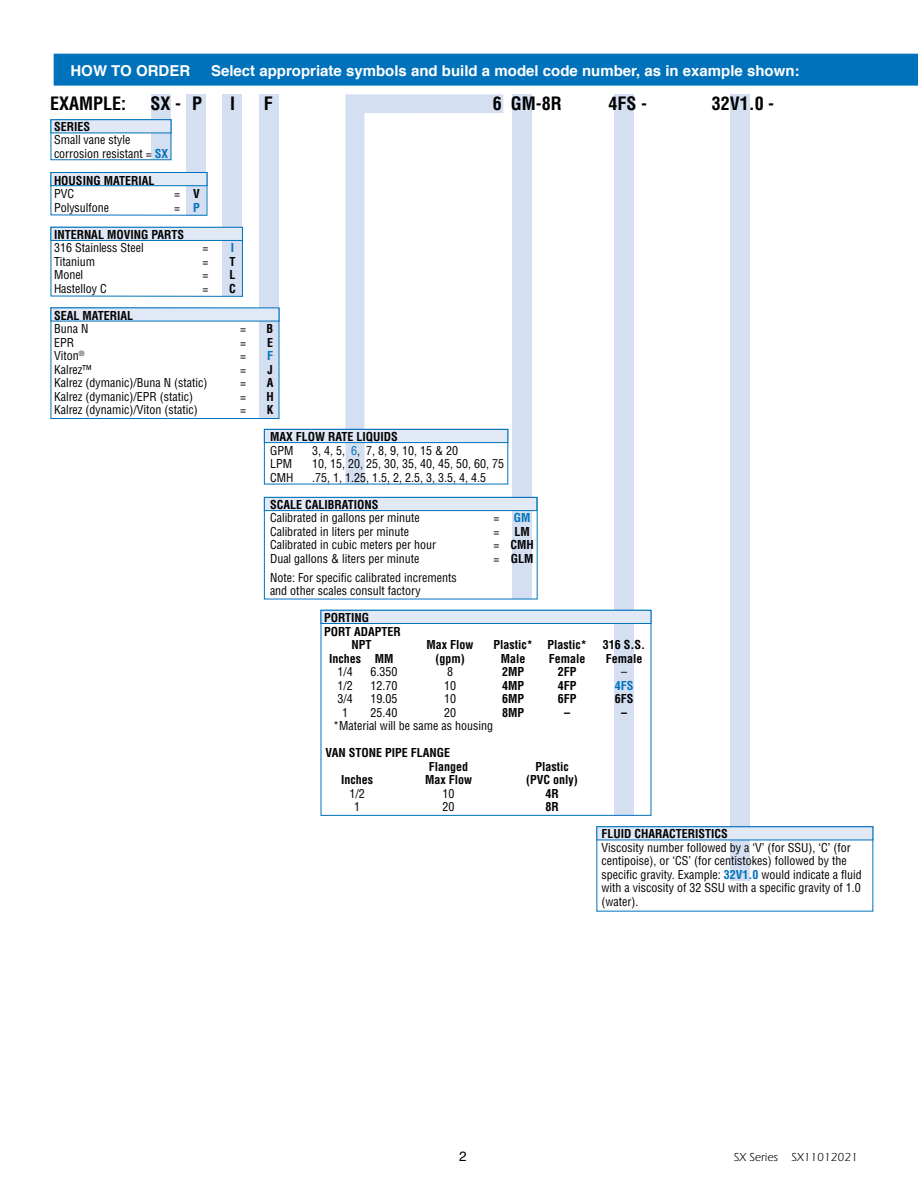
<style>
.page{position:relative;width:918px;height:1188px;background:#fff}
.page>*{position:absolute;margin:0;border:0;box-sizing:border-box;transform-origin:0 0}
.t1{font:700 condensed 18px "Helvetica";color:#000}
.t2{font:700 15px "Helvetica";color:#fff}
.t3{font:13.5px "Helvetica";color:#000}
.t4{font:condensed 12px/13.5px "Helvetica";color:#000}
.t5{font:700 condensed 12px/13.5px "Helvetica";color:#000}
.t6{font:12px "Itc Eras";color:#000}
.t7{font:700 condensed 12px "Helvetica";color:#0072bc}
.s1{font-weight:700;color:#0072bc}
.s2{font-weight:700}
.s3{color:#0072bc}
.s4{font-weight:400;color:#000}
.s5{font-weight:400}
</style>
<div class="page">
<div style="left:614px;top:94px;width:19px;height:722px;background:#d4dff2"></div>
<div style="left:321px;top:610px;width:330px;height:206px;border:1px solid #0072bc"></div>
<div style="left:321px;top:610px;width:330px;height:14px;background:#e1e8f6;border:1px solid #0072bc"></div>
<div style="left:731px;top:94px;width:19px;height:787px;background:#d4dff2"></div>
<div style="left:596px;top:826px;width:277px;height:14px;background:#e1e8f6;border:1px solid #0072bc"></div>
<div style="left:222px;top:94px;width:19px;height:202px;background:#d4dff2"></div>
<div style="left:259px;top:94px;width:19px;height:324px;background:#d4dff2"></div>
<svg style="left:345px;top:94px;width:158px;height:388px"></svg>
<div style="left:513px;top:94px;width:19px;height:505px;background:#d4dff2"></div>
<div style="left:187px;top:94px;width:19px;height:122px;background:#d4dff2"></div>
<div style="left:151px;top:94px;width:19px;height:65px;background:#d4dff2"></div>
<div style="left:264px;top:497px;width:273px;height:14px;background:#e1e8f6;border:1px solid #0072bc"></div>
<div style="left:264px;top:429px;width:244px;height:14px;background:#e1e8f6;border:1px solid #0072bc"></div>
<svg style="left:50px;top:307px;width:230px;height:112px"></svg>
<div style="left:51px;top:308px;width:228px;height:13px;background:#e1e8f6"></div>
<div style="left:51px;top:227px;width:192px;height:70px;border:1px solid #0072bc"></div>
<div style="left:51px;top:227px;width:192px;height:14px;background:#e1e8f6;border:1px solid #0072bc"></div>
<div style="left:51px;top:172px;width:156px;height:14px;background:#e1e8f6;border:1px solid #0072bc"></div>
<div style="left:51px;top:119px;width:120px;height:14px;background:#e1e8f6;border:1px solid #0072bc"></div>
<div style="left:54px;top:54px;width:864px;height:31px;background:#0072bc"></div>
<p class="t2" style="left:70px;top:59px;width:121px">HOW TO ORDER</p>
<p class="t2" style="left:211px;top:59px;width:590px">Select appropriate symbols and build a model code number, as in example shown:</p>
<h1 class="t1" style="left:50px;top:93px;width:78px">EXAMPLE:</h1>
<h1 class="t1" style="left:150px;top:93px;width:53px">SX - P</h1>
<h1 class="t1" style="left:230px;top:93px;width:7px">I</h1>
<h1 class="t1" style="left:264px;top:93px;width:10px">F</h1>
<h1 class="t1" style="left:493px;top:93px;width:70px">6 GM-8R</h1>
<h1 class="t1" style="left:609px;top:93px;width:40px">4FS -</h1>
<h1 class="t1" style="left:712px;top:93px;width:64px">32V1.0 -</h1>
<p class="t5" style="left:54px;top:120px;width:38px">SERIES</p>
<p class="t4" style="left:54px;top:133px;width:116px">Small vane style corrosion resistant = <span class="s1">SX</span></p>
<p class="t5" style="left:54px;top:174px;width:102px">HOUSING MATERIAL</p>
<p class="t4" style="left:54px;top:187px;width:22px">PVC</p>
<p class="t4" style="left:174px;top:187px;width:27px">= <span class="s2">V</span></p>
<p class="t4" style="left:54px;top:200px;width:57px">Polysulfone</p>
<p class="t4" style="left:174px;top:200px;width:27px">= <span class="s1">P</span></p>
<p class="t5" style="left:54px;top:228px;width:132px">INTERNAL MOVING PARTS</p>
<p class="t4" style="left:54px;top:241px;width:91px">316 Stainless Steel</p>
<p class="t4" style="left:202px;top:241px;width:7px">=</p>
<p class="t7" style="left:231px;top:241px;width:5px">I</p>
<p class="t4" style="left:54px;top:254px;width:43px">Titanium</p>
<p class="t4" style="left:203px;top:254px;width:7px">=</p>
<p class="t5" style="left:230px;top:255px;width:7px">T</p>
<p class="t4" style="left:54px;top:268px;width:31px">Monel</p>
<p class="t4" style="left:202px;top:268px;width:7px">=</p>
<p class="t5" style="left:230px;top:268px;width:7px">L</p>
<p class="t4" style="left:54px;top:281px;width:54px">Hastelloy C</p>
<p class="t4" style="left:202px;top:281px;width:7px">=</p>
<p class="t5" style="left:229px;top:282px;width:8px">C</p>
<p class="t5" style="left:54px;top:309px;width:81px">SEAL MATERIAL</p>
<p class="t4" style="left:54px;top:322px;width:36px">Buna N</p>
<p class="t4" style="left:240px;top:322px;width:7px">=</p>
<p class="t5" style="left:267px;top:322px;width:8px">B</p>
<p class="t4" style="left:54px;top:335px;width:22px">EPR</p>
<p class="t4" style="left:240px;top:335px;width:7px">=</p>
<p class="t5" style="left:267px;top:336px;width:7px">E</p>
<p class="t4" style="left:54px;top:349px;width:32px">Viton<sup>®</sup></p>
<p class="t4" style="left:240px;top:349px;width:7px">=</p>
<p class="t7" style="left:267px;top:349px;width:7px">F</p>
<p class="t4" style="left:54px;top:362px;width:39px">Kalrez™</p>
<p class="t4" style="left:240px;top:362px;width:7px">=</p>
<p class="t5" style="left:267px;top:363px;width:7px">J</p>
<p class="t4" style="left:54px;top:376px;width:155px">Kalrez (dymanic)/Buna N (static)</p>
<p class="t4" style="left:240px;top:376px;width:7px">=</p>
<p class="t5" style="left:267px;top:376px;width:8px">A</p>
<p class="t4" style="left:54px;top:389px;width:141px">Kalrez (dymanic)/EPR (static)</p>
<p class="t4" style="left:240px;top:389px;width:7px">=</p>
<p class="t5" style="left:266px;top:390px;width:9px">H</p>
<p class="t4" style="left:54px;top:403px;width:145px">Kalrez (dynamic)/Viton (static)</p>
<p class="t4" style="left:240px;top:403px;width:7px">=</p>
<p class="t5" style="left:267px;top:403px;width:8px">K</p>
<p class="t5" style="left:270px;top:430px;width:129px">MAX FLOW RATE LIQUIDS</p>
<p class="t4" style="left:270px;top:443px;width:25px">GPM</p>
<p class="t4" style="left:312px;top:443px;width:148px">3, 4, 5, <span class="s3">6</span>, 7, 8, 9, 10, 15 &amp; 20</p>
<p class="t4" style="left:270px;top:457px;width:24px">LPM</p>
<p class="t4" style="left:312px;top:457px;width:193px">10, 15, 20, 25, 30, 35, 40, 45, 50, 60, 75</p>
<p class="t4" style="left:270px;top:470px;width:25px">CMH</p>
<p class="t4" style="left:312px;top:470px;width:175px">.75, 1, 1.25, 1.5, 2, 2.5, 3, 3.5, 4, 4.5</p>
<p class="t5" style="left:270px;top:498px;width:110px">SCALE CALIBRATIONS</p>
<p class="t4" style="left:270px;top:511px;width:151px">Calibrated in gallons per minute</p>
<p class="t7" style="left:494px;top:511px;width:38px"><span class="s4">=</span> GM</p>
<p class="t4" style="left:270px;top:524px;width:141px">Calibrated in liters per minute</p>
<p class="t5" style="left:494px;top:525px;width:38px"><span class="s5">=</span> LM</p>
<p class="t4" style="left:270px;top:538px;width:168px">Calibrated in cubic meters per hour</p>
<p class="t5" style="left:494px;top:538px;width:42px"><span class="s5">=</span> CMH</p>
<p class="t4" style="left:270px;top:551px;width:151px">Dual gallons &amp; liters per minute</p>
<p class="t5" style="left:494px;top:552px;width:41px"><span class="s5">=</span> GLM</p>
<p class="t4" style="left:270px;top:570px;width:188px">Note: For specific calibrated increments and other scales consult factory</p>
<p class="t5" style="left:324px;top:611px;width:47px">PORTING</p>
<p class="t5" style="left:324px;top:624px;width:78px">PORT ADAPTER</p>
<p class="t5" style="left:352px;top:638px;width:22px">NPT</p>
<p class="t5" style="left:427px;top:638px;width:49px">Max Flow</p>
<p class="t5" style="left:493px;top:638px;width:95px">Plastic* Plastic*</p>
<p class="t5" style="left:603px;top:638px;width:44px">316 S.S.</p>
<p class="t5" style="left:329px;top:651px;width:66px">Inches MM</p>
<p class="t5" style="left:435px;top:651px;width:31px">(gpm)</p>
<p class="t5" style="left:501px;top:651px;width:26px">Male</p>
<p class="t5" style="left:549px;top:651px;width:38px">Female</p>
<p class="t5" style="left:606px;top:651px;width:38px">Female</p>
<p class="t4" style="left:337px;top:665px;width:17px">1/4</p>
<p class="t4" style="left:371px;top:665px;width:28px">6.350</p>
<p class="t4" style="left:447px;top:665px;width:7px">8</p>
<p class="t5" style="left:502px;top:665px;width:24px">2MP</p>
<p class="t5" style="left:558px;top:665px;width:20px">2FP</p>
<p class="t4" style="left:621px;top:665px;width:7px">–</p>
<p class="t4" style="left:337px;top:678px;width:17px">1/2</p>
<p class="t4" style="left:371px;top:678px;width:28px">12.70</p>
<p class="t4" style="left:444px;top:678px;width:13px">10</p>
<p class="t5" style="left:502px;top:678px;width:24px">4MP</p>
<p class="t5" style="left:558px;top:678px;width:20px">4FP</p>
<p class="t7" style="left:615px;top:678px;width:20px">4FS</p>
<p class="t4" style="left:337px;top:692px;width:17px">3/4</p>
<p class="t4" style="left:371px;top:692px;width:28px">19.05</p>
<p class="t4" style="left:444px;top:692px;width:13px">10</p>
<p class="t5" style="left:502px;top:692px;width:24px">6MP</p>
<p class="t5" style="left:558px;top:692px;width:20px">6FP</p>
<p class="t5" style="left:615px;top:692px;width:20px">6FS</p>
<p class="t4" style="left:342px;top:705px;width:7px">1</p>
<p class="t4" style="left:371px;top:705px;width:28px">25.40</p>
<p class="t4" style="left:444px;top:705px;width:13px">20</p>
<p class="t5" style="left:502px;top:705px;width:24px">8MP</p>
<p class="t5" style="left:564px;top:705px;width:7px">–</p>
<p class="t5" style="left:621px;top:705px;width:7px">–</p>
<p class="t4" style="left:333px;top:719px;width:162px">*Material will be same as housing</p>
<p class="t5" style="left:429px;top:746px;width:41px;text-indent:-103px">VAN STONE PIPE FLANGE<br>Flanged</p>
<p class="t5" style="left:535px;top:759px;width:35px">Plastic</p>
<p class="t5" style="left:341px;top:773px;width:33px">Inches</p>
<p class="t5" style="left:425px;top:773px;width:49px">Max Flow</p>
<p class="t5" style="left:526px;top:773px;width:53px">(PVC only)</p>
<p class="t4" style="left:349px;top:786px;width:17px">1/2</p>
<p class="t4" style="left:443px;top:786px;width:13px">10</p>
<p class="t5" style="left:545px;top:786px;width:15px">4R</p>
<p class="t4" style="left:354px;top:800px;width:7px">1</p>
<p class="t4" style="left:443px;top:800px;width:13px">20</p>
<p class="t5" style="left:545px;top:800px;width:15px">8R</p>
<p class="t5" style="left:602px;top:827px;width:128px">FLUID CHARACTERISTICS</p>
<p class="t4" style="left:602px;top:840px;width:262px">Viscosity number followed by a ‘V’ (for SSU), ‘C’ (for centipoise), or ‘CS’ (for centistokes) followed by the specific gravity. Example: <span class="s1">32V1.0</span> would indicate a fluid with a viscosity of 32 SSU with a specific gravity of 1.0 (water).</p>
<p class="t3" style="left:459px;top:1146px;width:9px">2</p>
<p class="t6" style="left:734px;top:1150px;width:126px">SX Series SX11012021</p>
</div>
